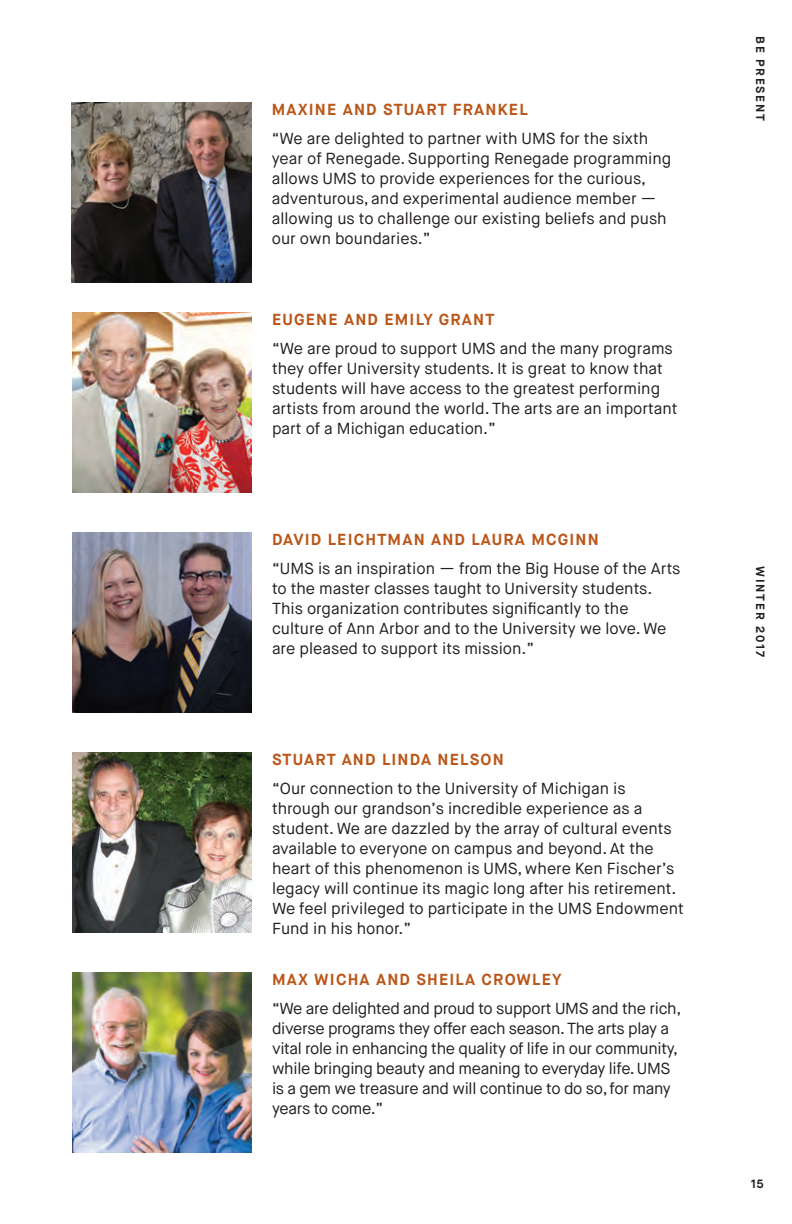
<style>
.page{position:relative;width:792px;height:1224px;background:#fff}
.page>*{position:absolute;margin:0;border:0;box-sizing:border-box;transform-origin:0 0}
.t1{font:16px/20px "Maison Neue";color:#231f20}
.t2{font:16px/20px "Maison Neue";letter-spacing:-.02em;color:#231f20}
.t3{font:700 16px "Maison Neue";letter-spacing:.075em;color:#ba5619}
.t4{font:700 12px "Maison Neue";letter-spacing:.15em;color:#231f20}
</style>
<div class="page">
<img style="left:72px;top:103px;width:180px;height:180px">
<img style="left:72px;top:313px;width:180px;height:180px">
<img style="left:72px;top:533px;width:180px;height:180px">
<img style="left:72px;top:753px;width:180px;height:180px">
<img style="left:72px;top:973px;width:180px;height:180px">
<p class="t3" style="left:272px;top:99px;width:257px">MAXINE AND STUART FRANKEL</p>
<p class="t1" style="left:272px;top:129px;width:401px">“We are delighted to partner with UMS for the sixth year of Renegade. Supporting Renegade programming allows UMS to provide experiences for the curious, adventurous, and experimental audience member — allowing us to challenge our existing beliefs and push our own boundaries.”</p>
<p class="t3" style="left:272px;top:309px;width:224px">EUGENE AND EMILY GRANT</p>
<p class="t1" style="left:272px;top:339px;width:407px">“We are proud to support UMS and the many programs they offer University students. It is great to know that students will have access to the greatest performing artists from around the world. The arts are an important part of a Michigan education.”</p>
<p class="t3" style="left:272px;top:529px;width:328px">DAVID LEICHTMAN AND LAURA MCGINN</p>
<p class="t1" style="left:272px;top:559px;width:410px">“UMS is an inspiration — from the Big House of the Arts to the master classes taught to University students.<br>This organization contributes significantly to the culture of Ann Arbor and to the University we love. We are pleased to support its mission.”</p>
<p class="t3" style="left:272px;top:749px;width:233px">STUART AND LINDA NELSON</p>
<p class="t1" style="left:272px;top:779px;width:414px">“Our connection to the University of Michigan is through our grandson’s incredible experience as a student. We are dazzled by the array of cultural events available to everyone on campus and beyond. At the heart of this phenomenon is UMS, where Ken Fischer’s legacy will continue its magic long after his retirement.<br>We feel privileged to participate in the UMS Endowment Fund in his honor.”</p>
<p class="t3" style="left:272px;top:969px;width:291px">MAX WICHA AND SHEILA CROWLEY</p>
<p class="t2" style="left:272px;top:999px;width:411px">“We are delighted and proud to support UMS and the rich, diverse programs they offer each season. The arts play a vital role in enhancing the quality of life in our community, while bringing beauty and meaning to everyday life. UMS is a gem we treasure and will continue to do so, for many years to come.”</p>
<p class="t4" style="left:768px;top:36px;width:86px;rotate:90deg">BE PRESENT</p>
<p class="t4" style="left:768px;top:566px;width:93px;rotate:90deg">WINTER 2017</p>
<p class="t4" style="left:751px;top:1176px;width:14px">15</p>
</div>
